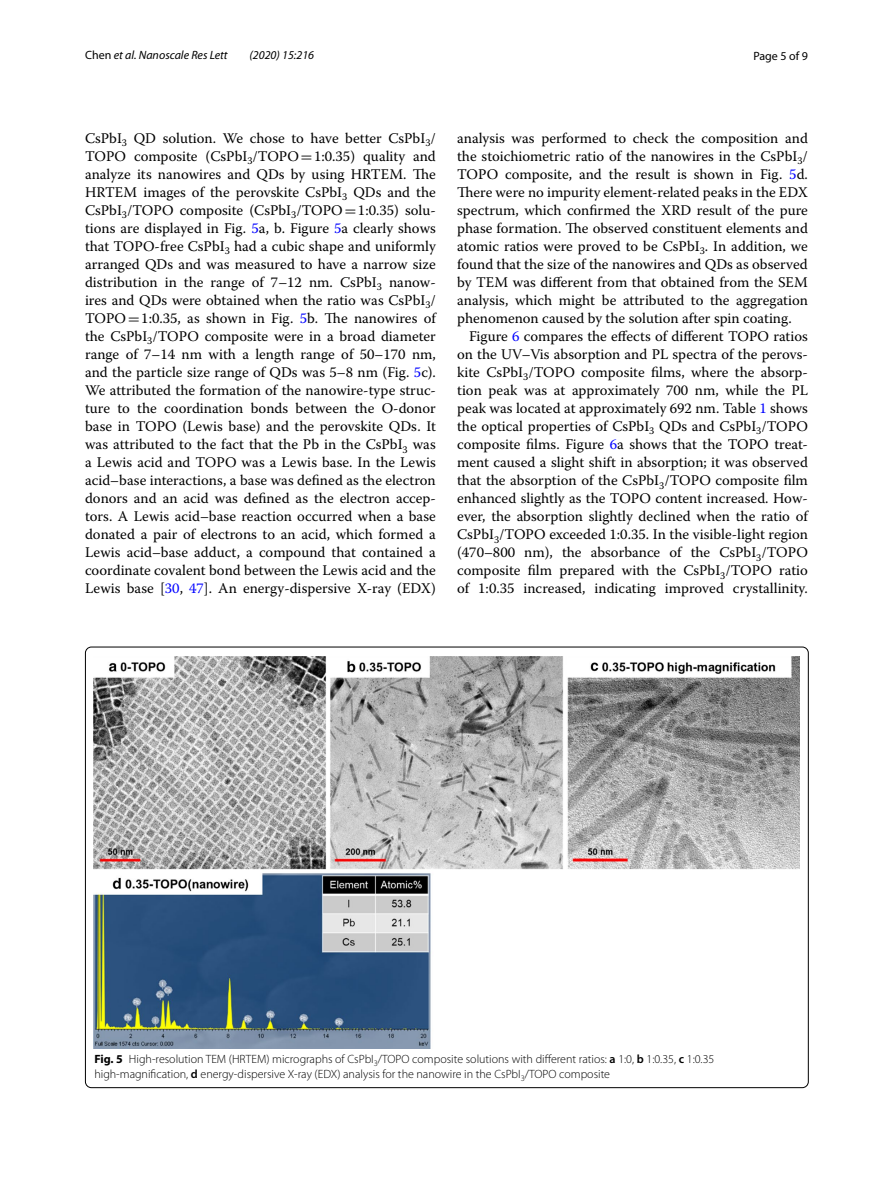
<style>
.page{position:relative;width:893px;height:1187px;background:#fff}
.page>*{position:absolute;margin:0;border:0;box-sizing:border-box;transform-origin:0 0}
.t1{font:14.7px/18px "Warnock Pro";color:#000;text-align:justify}
.t2{font:300 12px/15px "Myriad Pro";color:#000}
.t3{font:italic 12px "Myriad Pro";color:#000}
.t4{font:12px "Myriad Pro";color:#000}
.s1{font-style:normal}
.s2{font-family:"MTSY"}
.s3{color:#00f}
.s4{font-weight:700}
.s5{font-weight:600}
</style>
<div class="page">
<img style="left:94px;top:656px;width:706px;height:392px">
<p class="t3" style="left:85px;top:48px;width:144px"><span class="s1">Chen</span> et al. Nanoscale Res Lett</p>
<p class="t3" style="left:249px;top:48px;width:66px">(2020) 15:216</p>
<p class="t4" style="left:753px;top:48px;width:56px">Page 5 of 9</p>
<p class="t1" style="left:85px;top:128px;width:352px">CsPbI<sub>3</sub> QD solution. We chose to have better CsPbI<sub>3</sub>/ TOPO composite (CsPbI<sub>3</sub>/TOPO<span class="s2">=</span>1:0.35) quality and analyze its nanowires and QDs by using HRTEM. The HRTEM images of the perovskite CsPbI<sub>3</sub> QDs and the CsPbI<sub>3</sub>/TOPO composite (CsPbI<sub>3</sub>/TOPO<span class="s2">=</span>1:0.35) solu&shy;tions are displayed in Fig. <span class="s3">5</span>a, b. Figure <span class="s3">5</span>a clearly shows that TOPO-free CsPbI<sub>3</sub> had a cubic shape and uniformly arranged QDs and was measured to have a narrow size distribution in the range of 7–12 nm. CsPbI<sub>3</sub> nanow&shy;ires and QDs were obtained when the ratio was CsPbI<sub>3</sub>/ TOPO<span class="s2">=</span>1:0.35, as shown in Fig. <span class="s3">5</span>b. The nanowires of the CsPbI<sub>3</sub>/TOPO composite were in a broad diameter range of 7–14 nm with a length range of 50–170 nm, and the particle size range of QDs was 5–8 nm (Fig. <span class="s3">5</span>c).<br>We attributed the formation of the nanowire-type struc&shy;ture to the coordination bonds between the O-donor base in TOPO (Lewis base) and the perovskite QDs. It was attributed to the fact that the Pb in the CsPbI<sub>3</sub> was a Lewis acid and TOPO was a Lewis base. In the Lewis acid–base interactions, a base was defined as the electron donors and an acid was defined as the electron accep&shy;tors. A Lewis acid–base reaction occurred when a base donated a pair of electrons to an acid, which formed a Lewis acid–base adduct, a compound that contained a coordinate covalent bond between the Lewis acid and the Lewis base [<span class="s3">30</span>, <span class="s3">47</span>]. An energy-dispersive X-ray (EDX)</p>
<p class="t1" style="left:457px;top:128px;width:352px">analysis was performed to check the composition and the stoichiometric ratio of the nanowires in the CsPbI<sub>3</sub>/ TOPO composite, and the result is shown in Fig. <span class="s3">5</span>d.<br>There were no impurity element-related peaks in the EDX spectrum, which confirmed the XRD result of the pure phase formation. The observed constituent elements and atomic ratios were proved to be CsPbI<sub>3</sub>. In addition, we found that the size of the nanowires and QDs as observed by TEM was different from that obtained from the SEM analysis, which might be attributed to the aggregation phenomenon caused by the solution after spin coating.</p>
<p class="t1" style="left:457px;top:326px;width:352px;text-indent:12px">Figure <span class="s3">6</span> compares the effects of different TOPO ratios on the UV–Vis absorption and PL spectra of the perovs&shy;kite CsPbI<sub>3</sub>/TOPO composite films, where the absorp&shy;tion peak was at approximately 700 nm, while the PL peak was located at approximately 692 nm. Table <span class="s3">1</span> shows the optical properties of CsPbI<sub>3</sub> QDs and CsPbI<sub>3</sub>/TOPO composite films. Figure <span class="s3">6</span>a shows that the TOPO treat&shy;ment caused a slight shift in absorption; it was observed that the absorption of the CsPbI<sub>3</sub>/TOPO composite film enhanced slightly as the TOPO content increased. How&shy;ever, the absorption slightly declined when the ratio of CsPbI<sub>3</sub>/TOPO exceeded 1:0.35. In the visible-light region (470–800 nm), the absorbance of the CsPbI<sub>3</sub>/TOPO composite film prepared with the CsPbI<sub>3</sub>/TOPO ratio of 1:0.35 increased, indicating improved crystallinity.</p>
<p class="t2" style="left:94px;top:1051px;width:621px"><span class="s4">Fig. 5</span> High-resolution TEM (HRTEM) micrographs of CsPbI<sub>3</sub>/TOPO composite solutions with different ratios: <span class="s5">a</span> 1:0, <span class="s5">b</span> 1:0.35, <span class="s5">c</span> 1:0.35 high-magnification, <span class="s5">d</span> energy-dispersive X-ray (EDX) analysis for the nanowire in the CsPbI<sub>3</sub>/TOPO composite</p>
</div>
